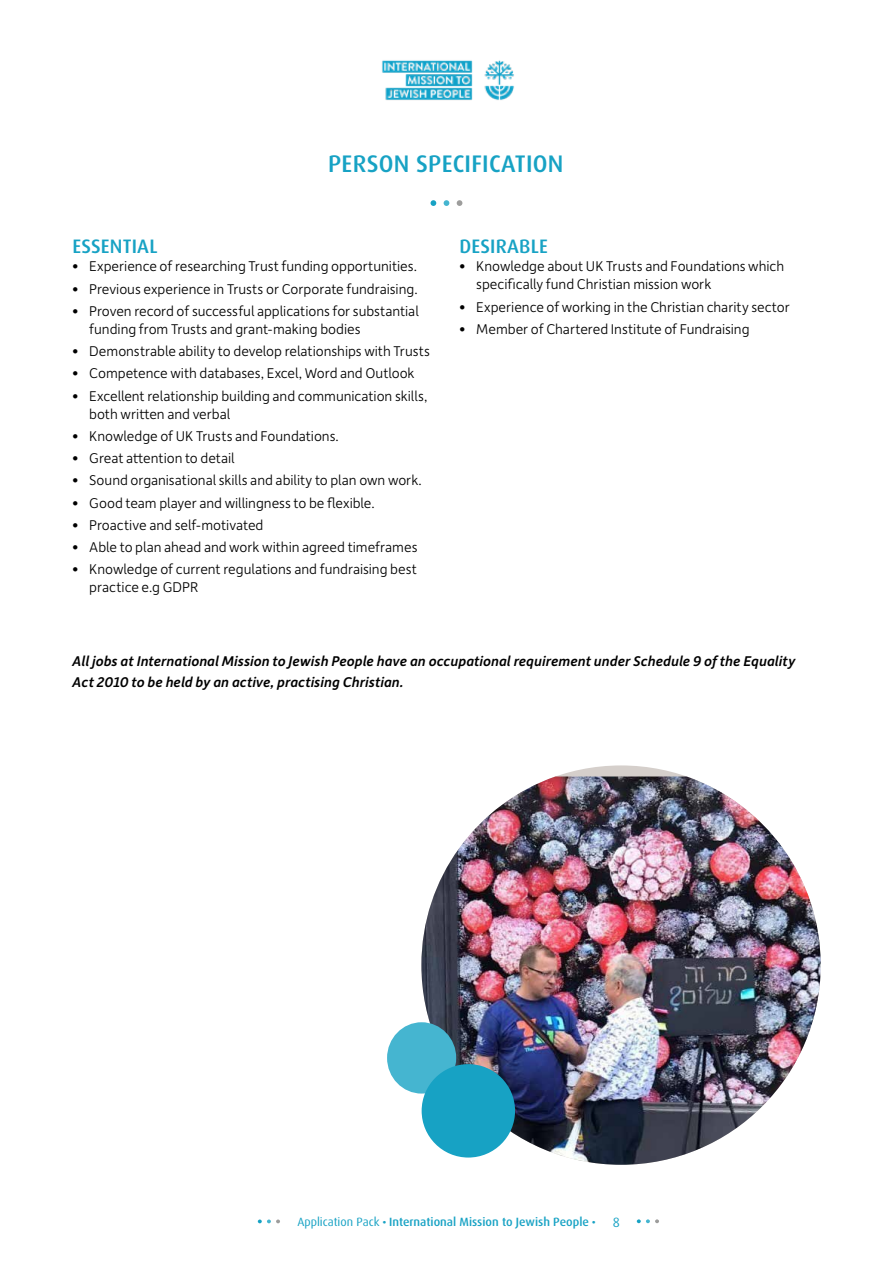
<style>
.page{position:relative;width:893px;height:1263px;background:#fff}
.page>*{position:absolute;margin:0;border:0;box-sizing:border-box;transform-origin:0 0}
.t1{font:500 24px "Dax Pro";letter-spacing:.01em;color:#17a2c4}
.t2{font:500 19.5px "Dax Pro";letter-spacing:.01em;color:#17a2c4}
.t3{font:300 15px/18px "Depot New";letter-spacing:-.005em;color:#000}
.t4{font:italic 500 15px/20.2px "Depot New";letter-spacing:.005em;color:#000}
.t5{font:13.5px "Dax Pro";color:#17a2c4}
.t6{font:500 12px "Dax Pro";color:#17a2c4}
.s1{font-weight:400}
.s2{font-family:"Footlight MT Light";font-weight:400}
</style>
<div class="page">
<svg style="left:637px;top:1219px;width:22px;height:4px"></svg>
<svg style="left:258px;top:1219px;width:22px;height:4px"></svg>
<img style="left:382px;top:60px;width:132px;height:40px">
<svg style="left:431px;top:200px;width:5px;height:6px"></svg>
<svg style="left:444px;top:200px;width:5px;height:6px"></svg>
<svg style="left:457px;top:200px;width:5px;height:6px"></svg>
<img style="left:421px;top:776px;width:400px;height:389px">
<div style="left:387px;top:1022px;width:69px;height:71px;background:#45b5d0;border-radius:50%"></div>
<div style="left:422px;top:1064px;width:93px;height:93px;background:#17a2c4;border-radius:50%"></div>
<h1 class="t1" style="left:328px;top:148px;width:237px">PERSON SPECIFICATION</h1>
<h2 class="t2" style="left:72px;top:234px;width:87px">ESSENTIAL</h2>
<p class="t3" style="left:72px;top:257px;width:346px">• Experience of researching Trust funding opportunities.</p>
<p class="t3" style="left:72px;top:279px;width:347px">• Previous experience in Trusts or Corporate fundraising.</p>
<p class="t3" style="left:89px;top:301px;width:331px;text-indent:-17px">• Proven record of successful applications for substantial funding from Trusts and grant-making bodies</p>
<p class="t3" style="left:72px;top:342px;width:359px">• Demonstrable ability to develop relationships with Trusts</p>
<p class="t3" style="left:72px;top:364px;width:344px">• Competence with databases, Excel, Word and Outlook</p>
<p class="t3" style="left:89px;top:386px;width:340px;text-indent:-17px">• Excellent relationship building and communication skills, both written and verbal</p>
<p class="t3" style="left:72px;top:426px;width:268px">• Knowledge of UK Trusts and Foundations.</p>
<p class="t3" style="left:72px;top:449px;width:164px">• Great attention to detail</p>
<p class="t3" style="left:72px;top:471px;width:351px">• Sound organisational skills and ability to plan own work.</p>
<p class="t3" style="left:72px;top:493px;width:304px">• Good team player and willingness to be flexible.</p>
<p class="t3" style="left:72px;top:515px;width:193px">• Proactive and self-motivated</p>
<p class="t3" style="left:72px;top:538px;width:347px">• Able to plan ahead and work within agreed timeframes</p>
<p class="t3" style="left:89px;top:560px;width:329px;text-indent:-17px">• Knowledge of current regulations and fundraising best practice e.g GDPR</p>
<h2 class="t2" style="left:459px;top:234px;width:90px">DESIRABLE</h2>
<p class="t3" style="left:476px;top:257px;width:309px;text-indent:-17px">• Knowledge about UK Trusts and Foundations which specifically fund Christian mission work</p>
<p class="t3" style="left:459px;top:297px;width:332px">• Experience of working in the Christian charity sector</p>
<p class="t3" style="left:459px;top:319px;width:292px">• Member of Chartered Institute of Fundraising</p>
<p class="t4" style="left:72px;top:650px;width:724px">All jobs at International Mission to Jewish People have an occupational requirement under Schedule 9 of the Equality<br>Act 2010 to be held by an active, practising Christian.</p>
<p class="t6" style="left:297px;top:1214px;width:300px"><span class="s1">Application Pack</span> <span class="s2">•</span> International Mission to Jewish People <span class="s2">•</span></p>
<p class="t5" style="left:613px;top:1213px;width:9px">8</p>
</div>
